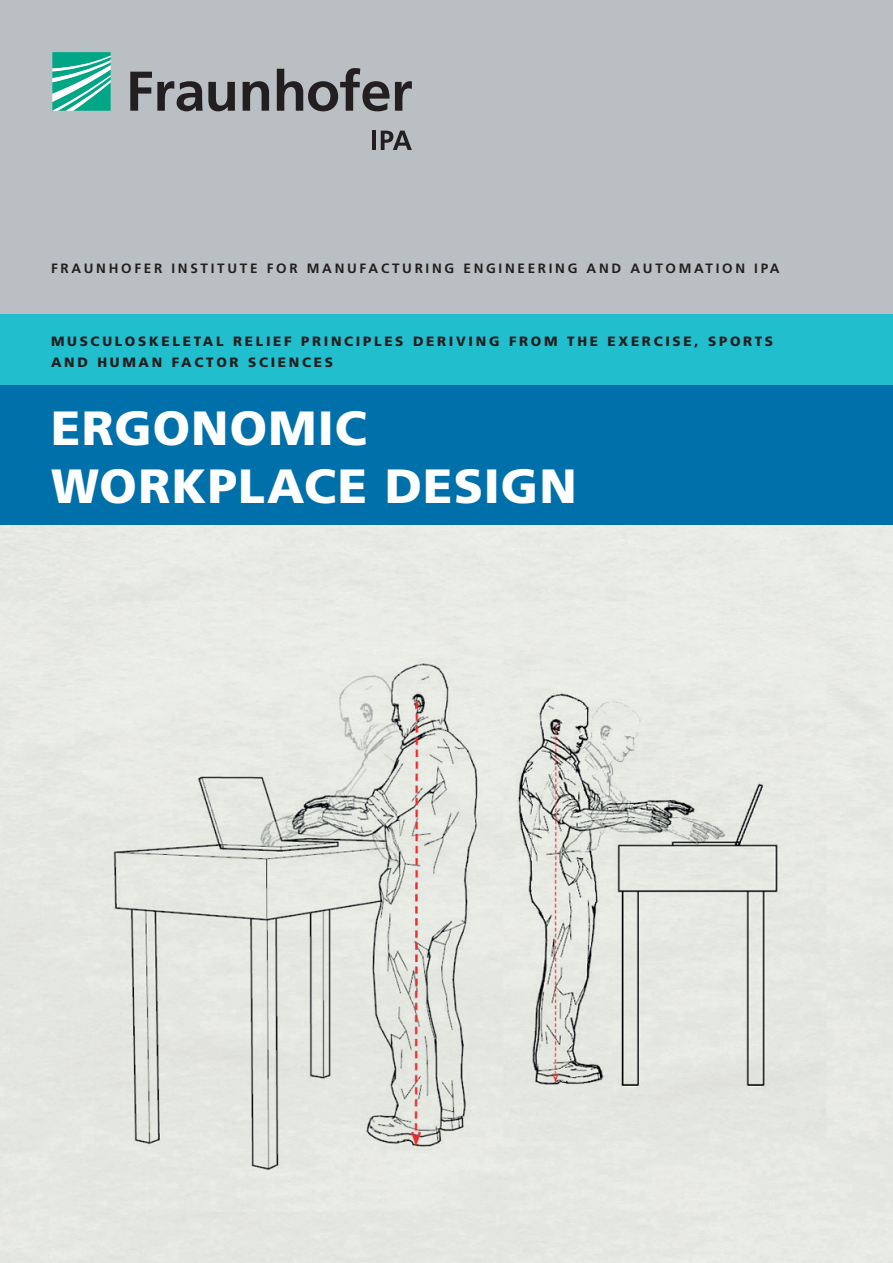
<style>
.page{position:relative;width:893px;height:1263px;background:#fff}
.page>*{position:absolute;margin:0;border:0;box-sizing:border-box;transform-origin:0 0}
.t1{font:900 48px/57.6px "Frutiger LT Com";letter-spacing:.025em;color:#fff}
.t2{font:900 13.5px/21px "Frutiger LT Com";letter-spacing:.2em;color:#231f20}
.t3{font:700 13.5px "Frutiger LT Com";letter-spacing:.2em;color:#231f20}
</style>
<div class="page">
<div style="left:0;top:525px;width:893px;height:738px;background:#e7e9e2"></div>
<div style="left:0;top:0;width:893px;height:315px;background:#babfc3"></div>
<div style="left:0;top:315px;width:893px;height:70px;background:#21bece"></div>
<div style="left:0;top:385px;width:893px;height:140px;background:#0070aa"></div>
<svg style="left:52px;top:52px;width:59px;height:59px;background:#4cbfa8"></svg>
<svg style="left:130px;top:68px;width:282px;height:43px"></svg>
<hr style="left:372px;top:131px;width:4px;height:19px;background:#231f20">
<svg style="left:381px;top:131px;width:31px;height:19px"></svg>
<p class="t3" style="left:51px;top:260px;width:730px">FRAUNHOFER INSTITUTE FOR MANUFACTURING ENGINEERING AND AUTOMATION IPA</p>
<p class="t2" style="left:51px;top:331px;width:724px">MUSCULOSKELETAL RELIEF PRINCIPLES DERIVING FROM THE EXERCISE, SPORTS<br>AND HUMAN FACTOR SCIENCES</p>
<h1 class="t1" style="left:51px;top:400px;width:527px">ERGONOMIC<br>WORKPLACE DESIGN</h1>
</div>
